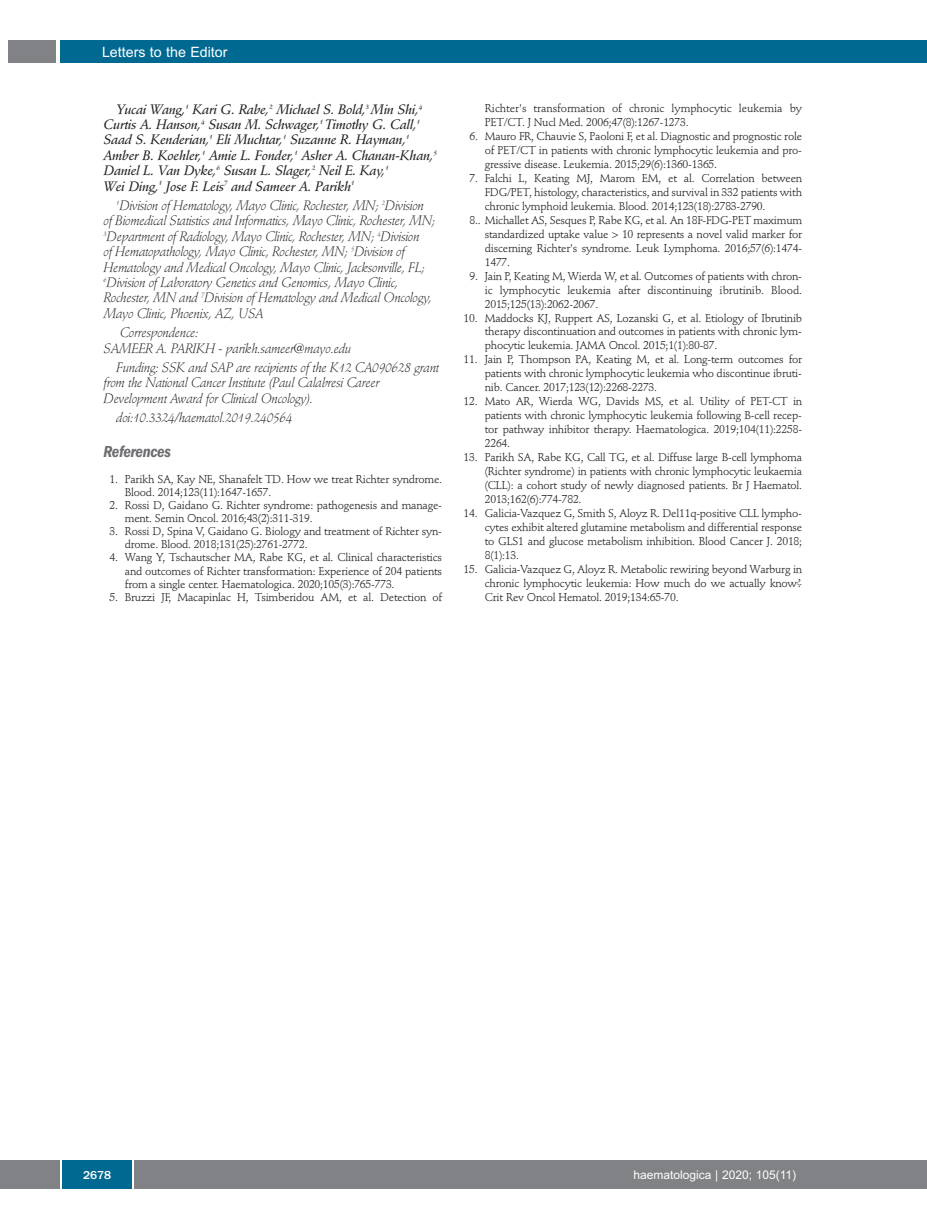
<style>
.page{position:relative;width:927px;height:1225px;background:#fff}
.page>*{position:absolute;margin:0;border:0;box-sizing:border-box;transform-origin:0 0}
.t1{font:italic 600 condensed 16.5px "Franklin Gothic";letter-spacing:-.02em;color:#6c6d70}
.t2{font:14.25px "Arial";color:#fff}
.t3{font:italic 300 13.5px/15.3px "Stempel Schneidler";letter-spacing:-.02em;color:#231f20}
.t4{font:italic 13.5px/15.3px "Stempel Schneidler Med";letter-spacing:-.02em;color:#231f20}
.t5{font:12px "Arial";color:#fff}
.t6{font:500 12px "Franklin Gothic";color:#fff}
.t7{font:11.25px/14px "Stempel Schneidler";letter-spacing:-.02em;color:#231f20;text-align:justify}
</style>
<div class="page">
<div style="left:910px;top:1160px;width:17px;height:28px;background:#808285"></div>
<div style="left:911px;top:40px;width:16px;height:22px;background:#006991"></div>
<div style="left:0;top:1160px;width:911px;height:28px;background:#808285"></div>
<div style="left:62px;top:1160px;width:71px;height:28px;background:#006991"></div>
<hr style="left:60px;top:1160px;width:2px;height:28px;background:#fff">
<svg style="left:133px;top:1160px;width:1px;height:28px"></svg>
<div style="left:60px;top:40px;width:852px;height:22px;background:#006991"></div>
<div style="left:9px;top:40px;width:47px;height:22px;background:#808285"></div>
<p class="t2" style="left:102px;top:44px;width:127px">Letters to the Editor</p>
<p class="t4" style="left:104px;top:103px;width:335px;text-indent:13px">Yucai Wang,<sup>1</sup> Kari G. Rabe,<sup>2</sup> Michael S. Bold,<sup>3</sup> Min Shi,<sup>4<br></sup>Curtis A. Hanson,<sup>4</sup> Susan M. Schwager,<sup>1</sup> Timothy G. Call,<sup>1<br></sup>Saad S. Kenderian,<sup>1</sup> Eli Muchtar,<sup>1</sup> Suzanne R. Hayman,<sup>1<br></sup>Amber B. Koehler,<sup>1</sup> Amie L. Fonder,<sup>1</sup> Asher A. Chanan-Khan,<sup>5<br></sup>Daniel L. Van Dyke,<sup>6</sup> Susan L. Slager,<sup>2</sup> Neil E. Kay,<sup>1<br></sup>Wei Ding,<sup>1</sup> Jose F. Leis<sup>7</sup> and Sameer A. Parikh<sup>1</sup></p>
<p class="t3" style="left:104px;top:199px;width:333px;text-indent:13px"><sup>1</sup>Division of Hematology, Mayo Clinic, Rochester, MN; <sup>2</sup>Division of Biomedical Statistics and Informatics, Mayo Clinic, Rochester, MN; <sup>3</sup>Department of Radiology, Mayo Clinic, Rochester, MN; <sup>4</sup>Division<br>of Hematopathology, Mayo Clinic, Rochester, MN; <sup>5</sup>Division of Hematology and Medical Oncology, Mayo Clinic, Jacksonville, FL; <sup>6</sup>Division of Laboratory Genetics and Genomics, Mayo Clinic, Rochester, MN and <sup>7</sup>Division of Hematology and Medical Oncology, Mayo Clinic, Phoenix, AZ, USA</p>
<p class="t3" style="left:104px;top:326px;width:249px;text-indent:16px">Correspondence:<br>SAMEER A. PARIKH - parikh.sameer@mayo.edu</p>
<p class="t3" style="left:104px;top:361px;width:337px;text-indent:13px">Funding: SSK and SAP are recipients of the K12 CA090628 grant from the National Cancer Institute (Paul Calabresi Career<br>Development Award for Clinical Oncology).</p>
<p class="t3" style="left:116px;top:411px;width:178px">doi:10.3324/haematol.2019.240564</p>
<h1 class="t1" style="left:104px;top:445px;width:69px">References</h1>
<p class="t7" style="left:125px;top:473px;width:319px;line-height:13px;text-indent:-15px">1. Parikh SA, Kay NE, Shanafelt TD. How we treat Richter syndrome.<br>Blood. 2014;123(11):1647-1657.</p>
<p class="t7" style="left:125px;top:500px;width:319px;line-height:13px;text-indent:-15px">2. Rossi D, Gaidano G. Richter syndrome: pathogenesis and manage&shy;ment. Semin Oncol. 2016;43(2):311-319.</p>
<p class="t7" style="left:125px;top:526px;width:319px;line-height:13px;text-indent:-15px">3. Rossi D, Spina V, Gaidano G. Biology and treatment of Richter syn&shy;drome. Blood. 2018;131(25):2761-2772.</p>
<p class="t7" style="left:125px;top:552px;width:319px;line-height:13px;text-indent:-15px">4. Wang Y, Tschautscher MA, Rabe KG, et al. Clinical characteristics and outcomes of Richter transformation: Experience of 204 patients from a single center. Haematologica. 2020;105(3):765-773.</p>
<p class="t7" style="left:110px;top:591px;width:334px">5. Bruzzi JF, Macapinlac H, Tsimberidou AM, et al. Detection of</p>
<p class="t7" style="left:485px;top:102px;width:319px">Richter's transformation of chronic lymphocytic leukemia by<br>PET/CT. J Nucl Med. 2006;47(8):1267-1273.</p>
<p class="t7" style="left:485px;top:130px;width:319px;text-indent:-15px">6. Mauro FR, Chauvie S, Paoloni F, et al. Diagnostic and prognostic role of PET/CT in patients with chronic lymphocytic leukemia and pro&shy;gressive disease. Leukemia. 2015;29(6):1360-1365.</p>
<p class="t7" style="left:469px;top:172px;width:334px">7. Falchi L, Keating MJ, Marom EM, et al. Correlation between</p>
<p class="t7" style="left:485px;top:186px;width:319px">FDG/PET, histology, characteristics, and survival in 332 patients with</p>
<p class="t7" style="left:485px;top:200px;width:282px">chronic lymphoid leukemia. Blood. 2014;123(18):2783-2790.</p>
<p class="t7" style="left:469px;top:214px;width:334px">8.. Michallet AS, Sesques P, Rabe KG, et al. An 18F-FDG-PET maximum</p>
<p class="t7" style="left:485px;top:228px;width:319px">standardized uptake value &gt; 10 represents a novel valid marker for</p>
<p class="t7" style="left:485px;top:242px;width:319px">discerning Richter's syndrome. Leuk Lymphoma. 2016;57(6):1474-</p>
<p class="t7" style="left:485px;top:256px;width:27px">1477.</p>
<p class="t7" style="left:485px;top:270px;width:319px;text-indent:-15px">9. Jain P, Keating M, Wierda W, et al. Outcomes of patients with chron&shy;ic lymphocytic leukemia after discontinuing ibrutinib. Blood.<br>2015;125(13):2062-2067.</p>
<p class="t7" style="left:485px;top:312px;width:319px;text-indent:-21px">10. Maddocks KJ, Ruppert AS, Lozanski G, et al. Etiology of Ibrutinib therapy discontinuation and outcomes in patients with chronic lym&shy;phocytic leukemia. JAMA Oncol. 2015;1(1):80-87.</p>
<p class="t7" style="left:485px;top:354px;width:319px;text-indent:-21px">11. Jain P, Thompson PA, Keating M, et al. Long-term outcomes for patients with chronic lymphocytic leukemia who discontinue ibruti&shy;nib. Cancer. 2017;123(12):2268-2273.</p>
<p class="t7" style="left:485px;top:395px;width:319px;text-indent:-21px">12. Mato AR, Wierda WG, Davids MS, et al. Utility of PET-CT in patients with chronic lymphocytic leukemia following B-cell recep&shy;tor pathway inhibitor therapy. Haematologica. 2019;104(11):2258- 2264.</p>
<p class="t7" style="left:485px;top:451px;width:319px;text-indent:-21px">13. Parikh SA, Rabe KG, Call TG, et al. Diffuse large B-cell lymphoma (Richter syndrome) in patients with chronic lymphocytic leukaemia (CLL): a cohort study of newly diagnosed patients. Br J Haematol.<br>2013;162(6):774-782.</p>
<p class="t7" style="left:485px;top:507px;width:319px;text-indent:-21px">14. Galicia-Vazquez G, Smith S, Aloyz R. Del11q-positive CLL lympho&shy;cytes exhibit altered glutamine metabolism and differential response to GLS1 and glucose metabolism inhibition. Blood Cancer J. 2018; 8(1):13.</p>
<p class="t7" style="left:485px;top:563px;width:319px;text-indent:-21px">15. Galicia-Vazquez G, Aloyz R. Metabolic rewiring beyond Warburg in chronic lymphocytic leukemia: How much do we actually know?<br>Crit Rev Oncol Hematol. 2019;134:65-70.</p>
<p class="t6" style="left:83px;top:1167px;width:30px">2678</p>
<p class="t5" style="left:633px;top:1167px;width:164px">haematologica | 2020; 105(11)</p>
</div>
